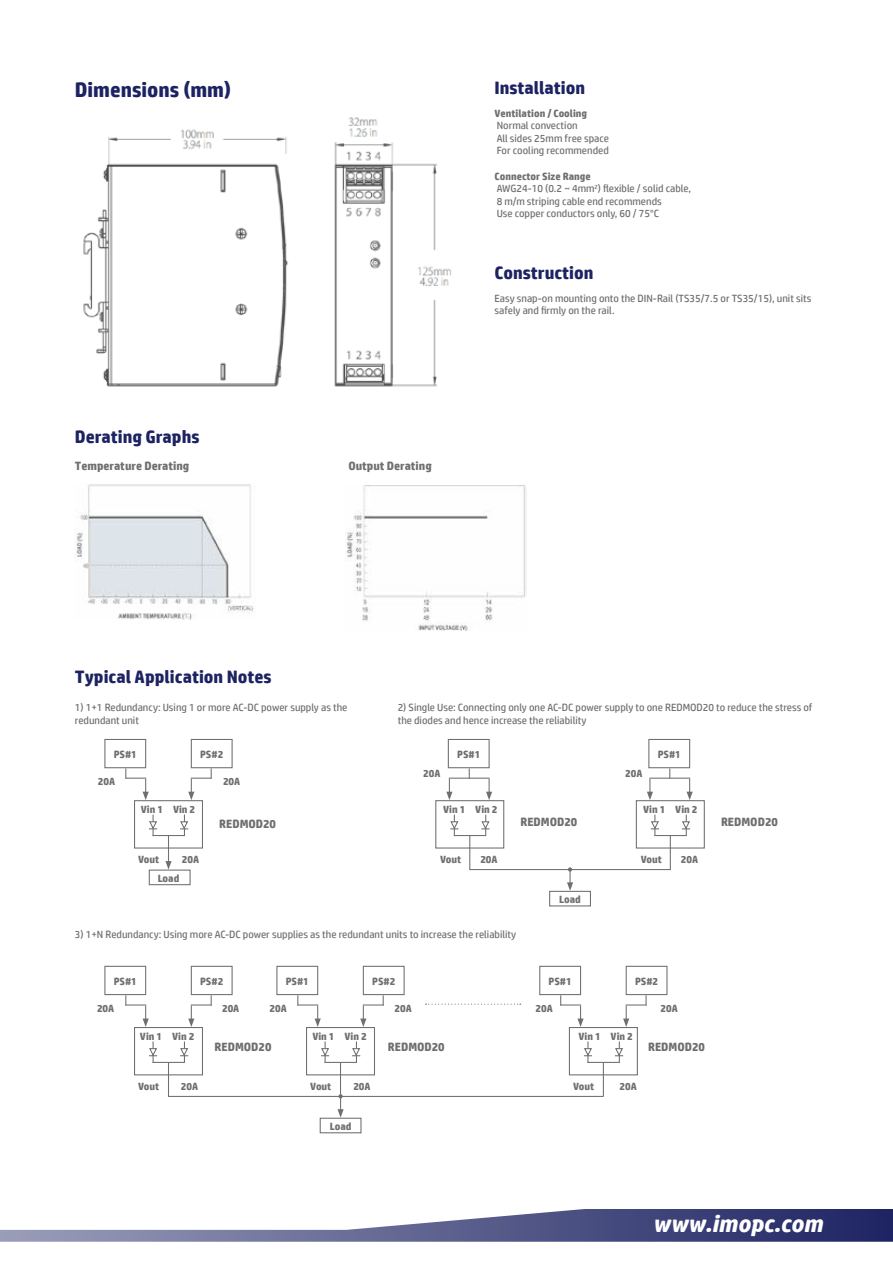
<style>
.page{position:relative;width:893px;height:1263px;background:#fff}
.page>*{position:absolute;margin:0;border:0;box-sizing:border-box;transform-origin:0 0}
.t1{font:italic 700 24px "HP Simplified";color:#fff}
.t2{font:700 21px "HP Simplified";color:#1d2362}
.t3{font:700 18px "HP Simplified";color:#1d2362}
.t4{font:700 12px "HP Simplified";color:#706f6f}
.t5{font:10.5px/12.6px "HP Simplified";color:#706f6f}
.t6{font:700 10.5px/18.8px "HP Simplified";color:#706f6f}
.s1{font-weight:700}
</style>
<div class="page">
<svg style="left:0;top:1209px;width:893px;height:33px"></svg>
<img style="left:83px;top:117px;width:368px;height:270px">
<img style="left:76px;top:484px;width:179px;height:135px">
<img style="left:346px;top:485px;width:180px;height:145px">
<hr style="left:168px;top:1096px;width:435px;height:1px;background:#706f6f">
<div style="left:320px;top:1118px;width:41px;height:15px;border:1px solid #706f6f"></div>
<svg style="left:337px;top:1094px;width:7px;height:24px"></svg>
<div style="left:134px;top:800px;width:69px;height:48px;border:1px solid #706f6f"></div>
<div style="left:104px;top:739px;width:42px;height:29px;border:1px solid #706f6f"></div>
<div style="left:191px;top:739px;width:42px;height:29px;border:1px solid #706f6f"></div>
<svg style="left:125px;top:768px;width:24px;height:32px"></svg>
<svg style="left:188px;top:768px;width:24px;height:32px"></svg>
<svg style="left:165px;top:836px;width:7px;height:33px"></svg>
<hr style="left:153px;top:835px;width:31px;height:1px;background:#706f6f">
<svg style="left:149px;top:815px;width:9px;height:21px"></svg>
<svg style="left:180px;top:815px;width:9px;height:21px"></svg>
<div style="left:149px;top:869px;width:42px;height:16px;border:1px solid #706f6f"></div>
<div style="left:549px;top:891px;width:42px;height:15px;border:1px solid #706f6f"></div>
<div style="left:448px;top:739px;width:42px;height:29px;border:1px solid #706f6f"></div>
<svg style="left:486px;top:779px;width:6px;height:21px"></svg>
<hr style="left:449px;top:778px;width:41px;height:1px;background:#706f6f">
<div style="left:435px;top:800px;width:69px;height:48px;border:1px solid #706f6f"></div>
<hr style="left:469px;top:835px;width:1px;height:34px;background:#706f6f">
<hr style="left:454px;top:835px;width:32px;height:1px;background:#706f6f">
<svg style="left:450px;top:815px;width:9px;height:21px"></svg>
<svg style="left:481px;top:815px;width:9px;height:21px"></svg>
<svg style="left:446px;top:779px;width:6px;height:21px"></svg>
<div style="left:648px;top:739px;width:42px;height:29px;border:1px solid #706f6f"></div>
<svg style="left:687px;top:779px;width:6px;height:21px"></svg>
<hr style="left:649px;top:778px;width:41px;height:1px;background:#706f6f">
<div style="left:636px;top:800px;width:69px;height:48px;border:1px solid #706f6f"></div>
<hr style="left:670px;top:835px;width:1px;height:34px;background:#706f6f">
<hr style="left:654px;top:835px;width:32px;height:1px;background:#706f6f">
<svg style="left:650px;top:815px;width:9px;height:21px"></svg>
<svg style="left:682px;top:815px;width:8px;height:21px"></svg>
<svg style="left:647px;top:779px;width:6px;height:21px"></svg>
<hr style="left:469px;top:869px;width:202px;height:1px;background:#706f6f">
<svg style="left:567px;top:867px;width:6px;height:24px"></svg>
<hr style="left:168px;top:1062px;width:1px;height:34px;background:#706f6f">
<div style="left:134px;top:1027px;width:69px;height:48px;border:1px solid #706f6f"></div>
<div style="left:104px;top:966px;width:42px;height:29px;border:1px solid #706f6f"></div>
<div style="left:191px;top:966px;width:42px;height:29px;border:1px solid #706f6f"></div>
<svg style="left:125px;top:995px;width:24px;height:32px"></svg>
<svg style="left:188px;top:995px;width:24px;height:32px"></svg>
<hr style="left:153px;top:1062px;width:31px;height:1px;background:#706f6f">
<svg style="left:149px;top:1041px;width:9px;height:22px"></svg>
<svg style="left:179px;top:1041px;width:10px;height:22px"></svg>
<hr style="left:340px;top:1062px;width:1px;height:34px;background:#706f6f">
<div style="left:306px;top:1027px;width:69px;height:48px;border:1px solid #706f6f"></div>
<div style="left:276px;top:966px;width:42px;height:29px;border:1px solid #706f6f"></div>
<div style="left:363px;top:966px;width:42px;height:29px;border:1px solid #706f6f"></div>
<svg style="left:297px;top:995px;width:24px;height:32px"></svg>
<svg style="left:360px;top:995px;width:24px;height:32px"></svg>
<hr style="left:325px;top:1062px;width:31px;height:1px;background:#706f6f">
<svg style="left:321px;top:1041px;width:9px;height:22px"></svg>
<svg style="left:351px;top:1041px;width:10px;height:22px"></svg>
<hr style="left:603px;top:1062px;width:1px;height:34px;background:#706f6f">
<div style="left:569px;top:1027px;width:69px;height:48px;border:1px solid #706f6f"></div>
<div style="left:539px;top:966px;width:42px;height:29px;border:1px solid #706f6f"></div>
<div style="left:626px;top:966px;width:41px;height:29px;border:1px solid #706f6f"></div>
<svg style="left:560px;top:995px;width:24px;height:32px"></svg>
<svg style="left:623px;top:995px;width:24px;height:32px"></svg>
<hr style="left:587px;top:1062px;width:32px;height:1px;background:#706f6f">
<svg style="left:583px;top:1041px;width:10px;height:22px"></svg>
<svg style="left:614px;top:1041px;width:10px;height:22px"></svg>
<svg style="left:426px;top:1004px;width:95px;height:1px"></svg>
<h2 class="t2" style="left:75px;top:77px;width:158px">Dimensions (mm)</h2>
<h3 class="t3" style="left:495px;top:78px;width:92px">Installation</h3>
<p class="t6" style="left:495px;top:103px;width:94px">Ventilation / Cooling</p>
<p class="t5" style="left:497px;top:119px;width:114px">Normal convection<br>All sides 25mm free space<br>For cooling recommended</p>
<p class="t5" style="left:495px;top:169px;width:198px"><span class="s1">Connector Size Range<br></span>AWG24-10 (0.2 ~ 4mm<sup>2</sup>) flexible / solid cable, 8 m/m striping cable end recommends<br>Use copper conductors only, 60 / 75°C</p>
<h3 class="t3" style="left:75px;top:426px;width:126px">Derating Graphs</h3>
<p class="t4" style="left:75px;top:458px;width:116px">Temperature Derating</p>
<p class="t4" style="left:348px;top:458px;width:85px">Output Derating</p>
<h3 class="t3" style="left:495px;top:262px;width:100px">Construction</h3>
<p class="t5" style="left:495px;top:291px;width:318px">Easy snap-on mounting onto the DIN-Rail (TS35/7.5 or TS35/15), unit sits safely and firmly on the rail.</p>
<h3 class="t3" style="left:75px;top:666px;width:198px">Typical Application Notes</h3>
<p class="t5" style="left:75px;top:701px;width:274px">1) 1+1 Redundancy: Using 1 or more AC-DC power supply as the redundant unit</p>
<p class="t6" style="left:114px;top:745px;width:25px">PS#1</p>
<p class="t6" style="left:200px;top:745px;width:25px">PS#2</p>
<p class="t5" style="left:398px;top:701px;width:416px">2) Single Use: Connecting only one AC-DC power supply to one REDMOD20 to reduce the stress of the diodes and hence increase the reliability</p>
<p class="t6" style="left:457px;top:745px;width:25px">PS#1</p>
<p class="t6" style="left:658px;top:745px;width:25px">PS#1</p>
<p class="t6" style="left:423px;top:764px;width:19px">20A</p>
<p class="t6" style="left:625px;top:764px;width:19px">20A</p>
<p class="t6" style="left:98px;top:772px;width:19px">20A</p>
<p class="t6" style="left:223px;top:772px;width:19px">20A</p>
<p class="t6" style="left:141px;top:800px;width:56px">Vin 1 Vin 2</p>
<p class="t6" style="left:443px;top:800px;width:56px">Vin 1 Vin 2</p>
<p class="t6" style="left:643px;top:800px;width:56px">Vin 1 Vin 2</p>
<p class="t6" style="left:158px;top:850px;width:23px;text-indent:-19px">Vout<br>Load</p>
<p class="t6" style="left:182px;top:850px;width:19px">20A</p>
<p class="t4" style="left:219px;top:817px;width:58px">REDMOD20</p>
<p class="t6" style="left:440px;top:850px;width:23px">Vout</p>
<p class="t4" style="left:520px;top:814px;width:58px">REDMOD20</p>
<p class="t4" style="left:721px;top:814px;width:58px">REDMOD20</p>
<p class="t6" style="left:480px;top:850px;width:19px">20A</p>
<p class="t6" style="left:681px;top:850px;width:19px">20A</p>
<p class="t6" style="left:641px;top:850px;width:23px">Vout</p>
<p class="t6" style="left:559px;top:890px;width:23px">Load</p>
<p class="t5" style="left:75px;top:928px;width:443px">3) 1+N Redundancy: Using more AC-DC power supplies as the redundant units to increase the reliability</p>
<p class="t6" style="left:114px;top:972px;width:25px">PS#1</p>
<p class="t6" style="left:200px;top:972px;width:25px">PS#2</p>
<p class="t6" style="left:286px;top:972px;width:25px">PS#1</p>
<p class="t6" style="left:372px;top:972px;width:25px">PS#2</p>
<p class="t6" style="left:549px;top:972px;width:25px">PS#1</p>
<p class="t6" style="left:635px;top:972px;width:25px">PS#2</p>
<p class="t6" style="left:97px;top:999px;width:19px">20A</p>
<p class="t6" style="left:222px;top:999px;width:19px">20A</p>
<p class="t6" style="left:140px;top:1027px;width:56px">Vin 1 Vin 2</p>
<p class="t4" style="left:215px;top:1040px;width:58px">REDMOD20</p>
<p class="t4" style="left:388px;top:1040px;width:58px">REDMOD20</p>
<p class="t4" style="left:648px;top:1040px;width:58px">REDMOD20</p>
<p class="t6" style="left:353px;top:1077px;width:19px">20A</p>
<p class="t6" style="left:269px;top:999px;width:19px">20A</p>
<p class="t6" style="left:394px;top:999px;width:19px">20A</p>
<p class="t6" style="left:312px;top:1027px;width:56px">Vin 1 Vin 2</p>
<p class="t6" style="left:536px;top:999px;width:19px">20A</p>
<p class="t6" style="left:661px;top:999px;width:19px">20A</p>
<p class="t6" style="left:578px;top:1027px;width:56px">Vin 1 Vin 2</p>
<p class="t6" style="left:138px;top:1077px;width:23px">Vout</p>
<p class="t6" style="left:310px;top:1077px;width:23px">Vout</p>
<p class="t6" style="left:573px;top:1077px;width:23px">Vout</p>
<p class="t6" style="left:181px;top:1077px;width:19px">20A</p>
<p class="t6" style="left:619px;top:1077px;width:19px">20A</p>
<p class="t6" style="left:330px;top:1117px;width:23px">Load</p>
<h1 class="t1" style="left:653px;top:1209px;width:172px">www.imopc.com</h1>
</div>
